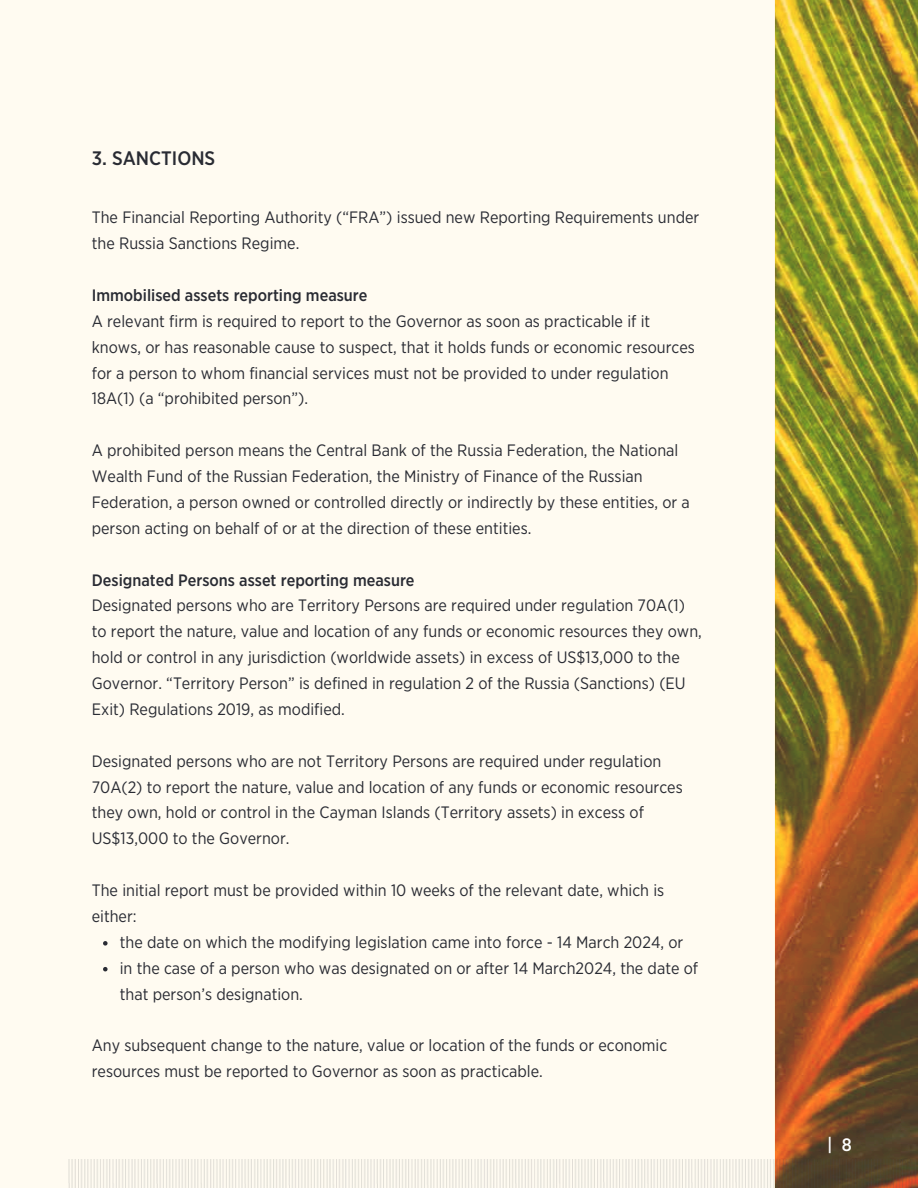
<style>
.page{position:relative;width:918px;height:1188px;background:#fff}
.page>*{position:absolute;margin:0;border:0;box-sizing:border-box;transform-origin:0 0}
.t1{font:500 19.5px "Gotham Narrow";color:#292b33}
.t2{font:500 18px "Gotham Narrow";color:#fff}
.t3{font:16.5px/25.8px "Gotham Narrow";color:#292b33}
.t4{font:500 16.5px "Gotham Narrow";color:#292b33}
</style>
<div class="page">
<img style="left:775px;top:0;width:143px;height:1160px">
<div style="left:0;top:0;width:775px;height:1188px;background:#fffbf1"></div>
<img style="left:68px;top:1160px;width:850px;height:28px">
<svg style="left:103px;top:941px;width:5px;height:5px"></svg>
<svg style="left:103px;top:967px;width:5px;height:4px"></svg>
<p class="t1" style="left:92px;top:149px;width:125px">3. SANCTIONS</p>
<p class="t3" style="left:92px;top:205px;width:609px">The Financial Reporting Authority (“FRA”) issued new Reporting Requirements under the Russia Sanctions Regime.</p>
<p class="t4" style="left:92px;top:288px;width:277px">Immobilised assets reporting measure</p>
<p class="t3" style="left:92px;top:309px;width:605px">A relevant firm is required to report to the Governor as soon as practicable if it knows, or has reasonable cause to suspect, that it holds funds or economic resources for a person to whom financial services must not be provided to under regulation 18A(1) (a “prohibited person”).</p>
<p class="t3" style="left:92px;top:438px;width:600px">A prohibited person means the Central Bank of the Russia Federation, the National Wealth Fund of the Russian Federation, the Ministry of Finance of the Russian Federation, a person owned or controlled directly or indirectly by these entities, or a person acting on behalf of or at the direction of these entities.</p>
<p class="t4" style="left:92px;top:572px;width:324px">Designated Persons asset reporting measure</p>
<p class="t3" style="left:92px;top:594px;width:612px">Designated persons who are Territory Persons are required under regulation 70A(1) to report the nature, value and location of any funds or economic resources they own, hold or control in any jurisdiction (worldwide assets) in excess of US$13,000 to the Governor. “Territory Person” is defined in regulation 2 of the Russia (Sanctions) (EU Exit) Regulations 2019, as modified.</p>
<p class="t3" style="left:92px;top:749px;width:593px">Designated persons who are not Territory Persons are required under regulation 70A(2) to report the nature, value and location of any funds or economic resources they own, hold or control in the Cayman Islands (Territory assets) in excess of US$13,000 to the Governor.</p>
<p class="t3" style="left:92px;top:878px;width:574px">The initial report must be provided within 10 weeks of the relevant date, which is either:</p>
<p class="t3" style="left:120px;top:930px;width:580px">the date on which the modifying legislation came into force - 14 March 2024, or in the case of a person who was designated on or after 14 March2024, the date of that person’s designation.</p>
<p class="t3" style="left:92px;top:1033px;width:577px">Any subsequent change to the nature, value or location of the funds or economic resources must be reported to Governor as soon as practicable.</p>
<p class="t2" style="left:827px;top:1137px;width:26px">| 8</p>
</div>
